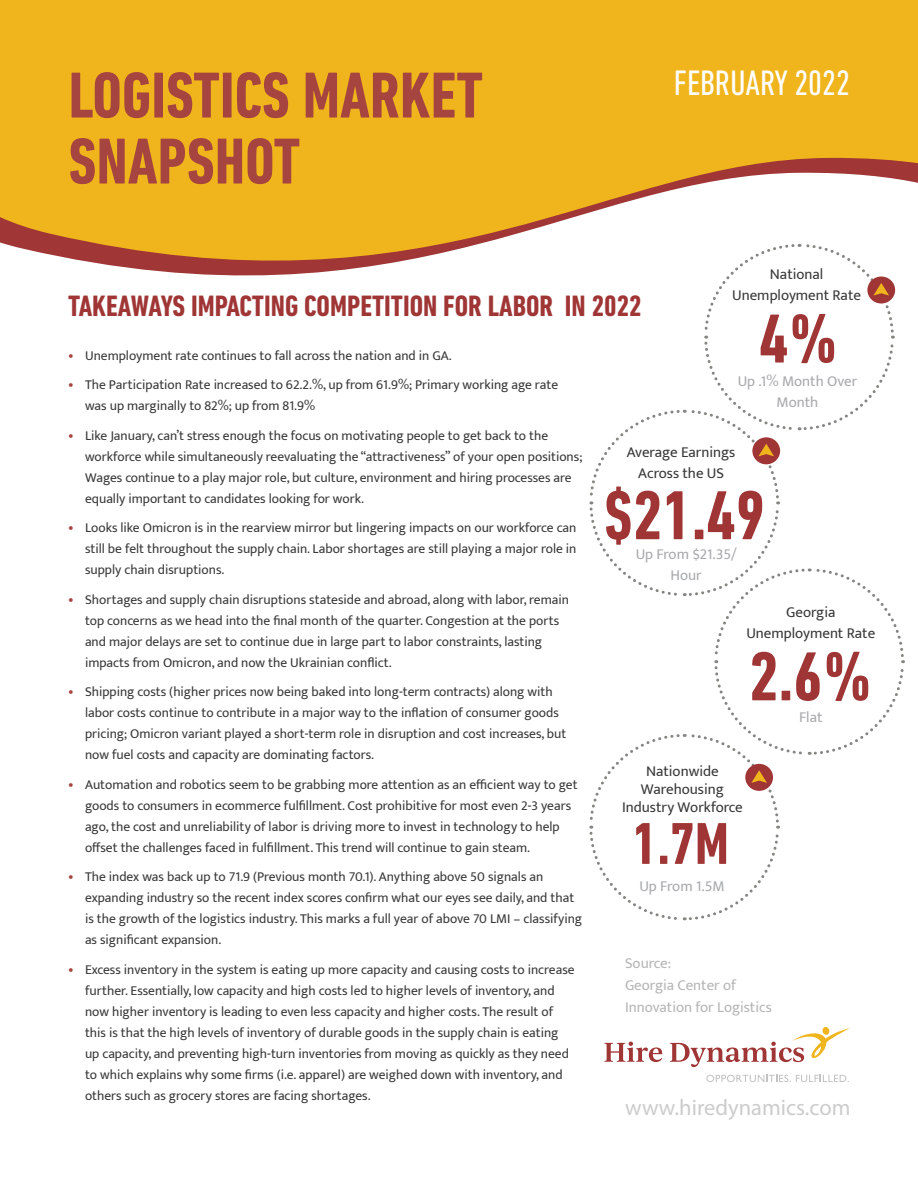
<style>
.page{position:relative;width:918px;height:1188px;background:#fff}
.page>*{position:absolute;margin:0;border:0;box-sizing:border-box;transform-origin:0 0}
.t1{font:700 condensed 70.5px "DIN Next LT Pro";color:#a03535}
.t2{font:700 condensed 66px/66px "DIN Next LT Pro";color:#a64440}
.t3{font:700 condensed 60px "DIN Next LT Pro";color:#a03535}
.t4{font:condensed 36px "DIN Next LT Pro";color:#fff}
.t5{font:700 condensed 30px "DIN Next LT Pro";color:#a03535}
.t6{font:22.5px "Myriad Pro";color:#ccc}
.t7{font:15px/21px "Mukta";color:#383839;text-align:center}
.t8{font:15px/21px "Mukta";color:#a7a9ac;text-align:center}
.t9{font:15px/21.8px "Mukta";color:#b5b6b4}
.t10{font:13.5px/21px "Mukta";color:#383839}
.s1{font-size:15px;color:#a6443f}
</style>
<div class="page">
<svg style="left:0;top:0;width:918px;height:276px;background:#edb739"></svg>
<svg style="left:604px;top:1042px;width:58px;height:20px"></svg>
<svg style="left:706px;top:1075px;width:143px;height:7px"></svg>
<svg style="left:670px;top:1027px;width:180px;height:40px"></svg>
<svg style="left:588px;top:242px;width:318px;height:679px"></svg>
<h2 class="t2" style="left:69px;top:62px;width:416px">LOGISTICS MARKET<br>SNAPSHOT</h2>
<h3 class="t4" style="left:674px;top:63px;width:178px">FEBRUARY 2022</h3>
<p class="t7" style="left:732px;top:263px;width:130px">National<br>Unemployment Rate</p>
<h3 class="t5" style="left:68px;top:289px;width:575px">TAKEAWAYS IMPACTING COMPETITION FOR LABOR IN 2022</h3>
<h1 class="t1" style="left:759px;top:299px;width:81px">4%</h1>
<p class="t10" style="left:68px;top:345px;width:385px"><span class="s1">•</span> Unemployment rate continues to fall across the nation and in GA.</p>
<p class="t10" style="left:85px;top:374px;width:475px;text-indent:-17px"><span class="s1">•</span> The Participation Rate increased to 62.2.%, up from 61.9%; Primary working age rate was up marginally to 82%; up from 81.9%</p>
<p class="t10" style="left:85px;top:425px;width:499px;text-indent:-17px"><span class="s1">•</span> Like January, can’t stress enough the focus on motivating people to get back to the workforce while simultaneously reevaluating the “attractiveness” of your open positions; Wages continue to a play major role, but culture, environment and hiring processes are equally important to candidates looking for work.</p>
<p class="t10" style="left:85px;top:517px;width:493px;text-align:justify;text-indent:-17px"><span class="s1">•</span> Looks like Omicron is in the rearview mirror but lingering impacts on our workforce can still be felt throughout the supply chain. Labor shortages are still playing a major role in supply chain disruptions.</p>
<p class="t10" style="left:85px;top:589px;width:485px;text-indent:-17px"><span class="s1">•</span> Shortages and supply chain disruptions stateside and abroad, along with labor, remain top concerns as we head into the final month of the quarter. Congestion at the ports and major delays are set to continue due in large part to labor constraints, lasting impacts from Omicron, and now the Ukrainian conflict.</p>
<p class="t10" style="left:85px;top:681px;width:483px;text-indent:-17px"><span class="s1">•</span> Shipping costs (higher prices now being baked into long-term contracts) along with labor costs continue to contribute in a major way to the inflation of consumer goods pricing; Omicron variant played a short-term role in disruption and cost increases, but now fuel costs and capacity are dominating factors.</p>
<p class="t10" style="left:85px;top:774px;width:494px;text-indent:-17px"><span class="s1">•</span> Automation and robotics seem to be grabbing more attention as an efficient way to get goods to consumers in ecommerce fulfillment. Cost prohibitive for most even 2-3 years ago, the cost and unreliability of labor is driving more to invest in technology to help offset the challenges faced in fulfillment. This trend will continue to gain steam.</p>
<p class="t10" style="left:85px;top:866px;width:499px;text-indent:-17px"><span class="s1">•</span> The index was back up to 71.9 (Previous month 70.1). Anything above 50 signals an expanding industry so the recent index scores confirm what our eyes see daily, and that is the growth of the logistics industry. This marks a full year of above 70 LMI – classifying as significant expansion.</p>
<p class="t10" style="left:85px;top:959px;width:491px;text-indent:-17px"><span class="s1">•</span> Excess inventory in the system is eating up more capacity and causing costs to increase further. Essentially, low capacity and high costs led to higher levels of inventory, and now higher inventory is leading to even less capacity and higher costs. The result of this is that the high levels of inventory of durable goods in the supply chain is eating up capacity, and preventing high-turn inventories from moving as quickly as they need to which explains why some firms (i.e. apparel) are weighed down with inventory, and others such as grocery stores are facing shortages.</p>
<p class="t8" style="left:738px;top:370px;width:121px">Up .1% Month Over<br>Month</p>
<p class="t7" style="left:627px;top:441px;width:110px">Average Earnings<br>Across the US</p>
<h1 class="t1" style="left:604px;top:475px;width:163px">$21.49</h1>
<p class="t8" style="left:636px;top:543px;width:103px">Up From $21.35/<br>Hour</p>
<p class="t7" style="left:746px;top:601px;width:130px">Georgia<br>Unemployment Rate</p>
<h1 class="t1" style="left:749px;top:636px;width:125px">2.6%</h1>
<p class="t8" style="left:799px;top:706px;width:25px">Flat</p>
<p class="t7" style="left:622px;top:762px;width:122px;line-height:18px">Nationwide<br>Warehousing<br>Industry Workforce</p>
<h3 class="t3" style="left:632px;top:810px;width:98px">1.7M</h3>
<p class="t8" style="left:639px;top:875px;width:87px">Up From 1.5M</p>
<p class="t9" style="left:625px;top:952px;width:148px">Source:<br>Georgia Center of<br>Innovation for Logistics</p>
<h3 class="t6" style="left:625px;top:1093px;width:227px">www.hiredynamics.com</h3>
</div>
